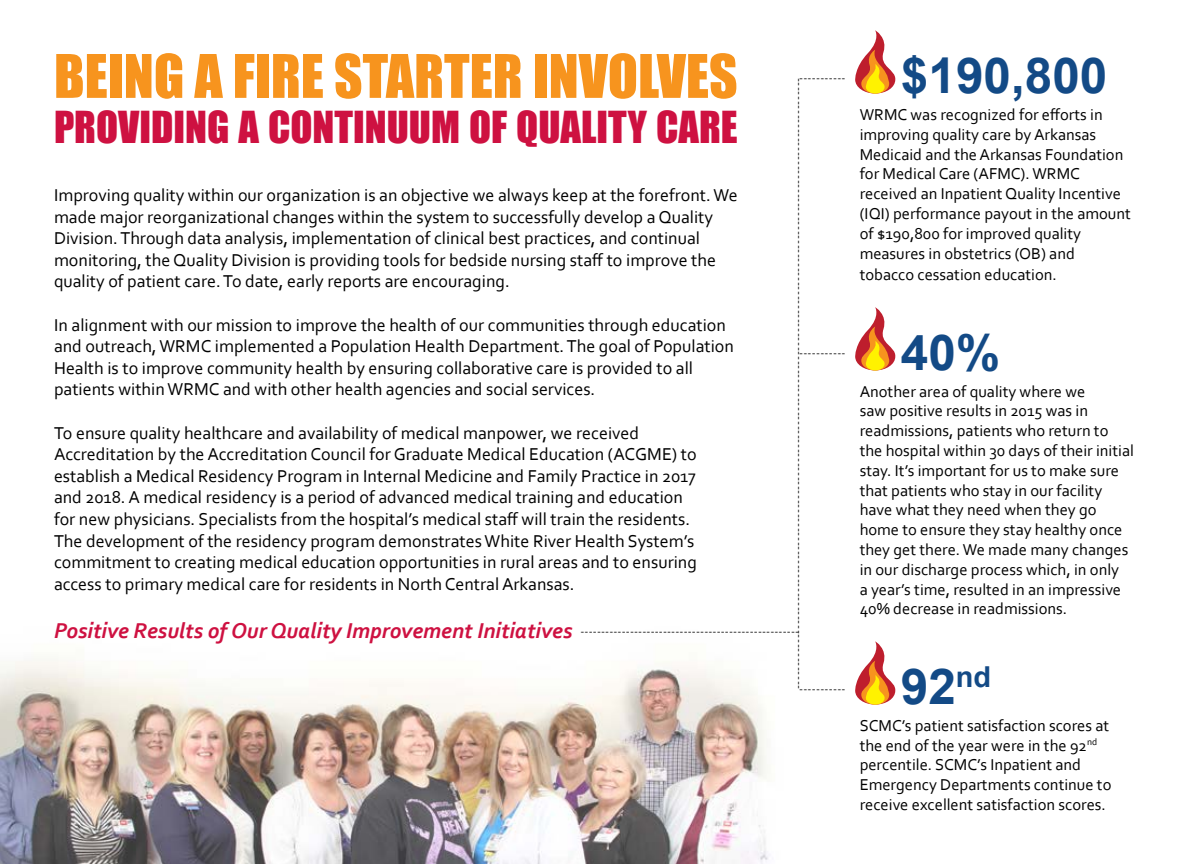
<style>
.page{position:relative;width:1188px;height:864px;background:#fff}
.page>*{position:absolute;margin:0;border:0;box-sizing:border-box;transform-origin:0 0}
.t1{font:55.5px "Impact";color:#f7941e}
.t2{font:700 49.5px "Arial";color:#134a86}
.t3{font:40.5px "Impact";color:#ce1141}
.t4{font:italic 700 22.5px "Corbel";color:#ce1141}
.t5{font:18px/21.6px "Corbel";color:#000}
.t6{font:16.5px/19.8px "Corbel";color:#000}
.t7{font:12px "Corbel";color:#000}
</style>
<div class="page">
<img style="left:0;top:658px;width:768px;height:206px">
<svg style="left:855px;top:30px;width:41px;height:64px"></svg>
<svg style="left:855px;top:307px;width:41px;height:63px"></svg>
<svg style="left:855px;top:641px;width:41px;height:64px"></svg>
<h1 class="t1" style="left:54px;top:33px;width:685px">BEING A FIRE STARTER INVOLVES</h1>
<h3 class="t3" style="left:54px;top:96px;width:685px">PROVIDING A CONTINUUM OF QUALITY CARE</h3>
<p class="t7" style="left:790px;top:689px;width:613px;rotate:-90deg">------------------------------------------------------------------------------------------------------------------------------------</p>
<p class="t5" style="left:54px;top:184px;width:685px">Improving quality within our organization is an objective we always keep at the forefront. We made major reorganizational changes within the system to successfully develop a Quality Division. Through data analysis, implementation of clinical best practices, and continual monitoring, the Quality Division is providing tools for bedside nursing staff to improve the quality of patient care. To date, early reports are encouraging.</p>
<p class="t5" style="left:54px;top:313px;width:682px">In alignment with our mission to improve the health of our communities through education and outreach, WRMC implemented a Population Health Department. The goal of Population Health is to improve community health by ensuring collaborative care is provided to all patients within WRMC and with other health agencies and social services.</p>
<p class="t5" style="left:54px;top:421px;width:644px">To ensure quality healthcare and availability of medical manpower, we received Accreditation by the Accreditation Council for Graduate Medical Education (ACGME) to establish a Medical Residency Program in Internal Medicine and Family Practice in 2017 and 2018. A medical residency is a period of advanced medical training and education for new physicians. Specialists from the hospital’s medical staff will train the residents.<br>The development of the residency program demonstrates White River Health System’s commitment to creating medical education opportunities in rural areas and to ensuring access to primary medical care for residents in North Central Arkansas.</p>
<p class="t4" style="left:54px;top:617px;width:520px">Positive Results of Our Quality Improvement Initiatives</p>
<p class="t7" style="left:580px;top:624px;width:220px">-----------------------------------------------------</p>
<h2 class="t2" style="left:901px;top:43px;width:208px">$190,800</h2>
<p class="t6" style="left:860px;top:104px;width:273px">WRMC was recognized for efforts in improving quality care by Arkansas Medicaid and the Arkansas Foundation for Medical Care (AFMC). WRMC received an Inpatient Quality Incentive (IQI) performance payout in the amount of $190,800 for improved quality measures in obstetrics (OB) and</p>
<p class="t6" style="left:860px;top:264px;width:199px">tobacco cessation education.</p>
<h2 class="t2" style="left:901px;top:319px;width:101px">40%</h2>
<p class="t6" style="left:860px;top:381px;width:276px">Another area of quality where we<br>saw positive results in 2015 was in readmissions, patients who return to the hospital within 30 days of their initial stay. It’s important for us to make sure that patients who stay in our facility have what they need when they go home to ensure they stay healthy once they get there. We made many changes in our discharge process which, in only<br>a year’s time, resulted in an impressive 40% decrease in readmissions.</p>
<h2 class="t2" style="left:901px;top:653px;width:92px">92<sup>nd</sup></h2>
<p class="t6" style="left:860px;top:715px;width:253px">SCMC’s patient satisfaction scores at the end of the year were in the 92<sup>nd </sup>percentile. SCMC’s Inpatient and Emergency Departments continue to receive excellent satisfaction scores.</p>
</div>
